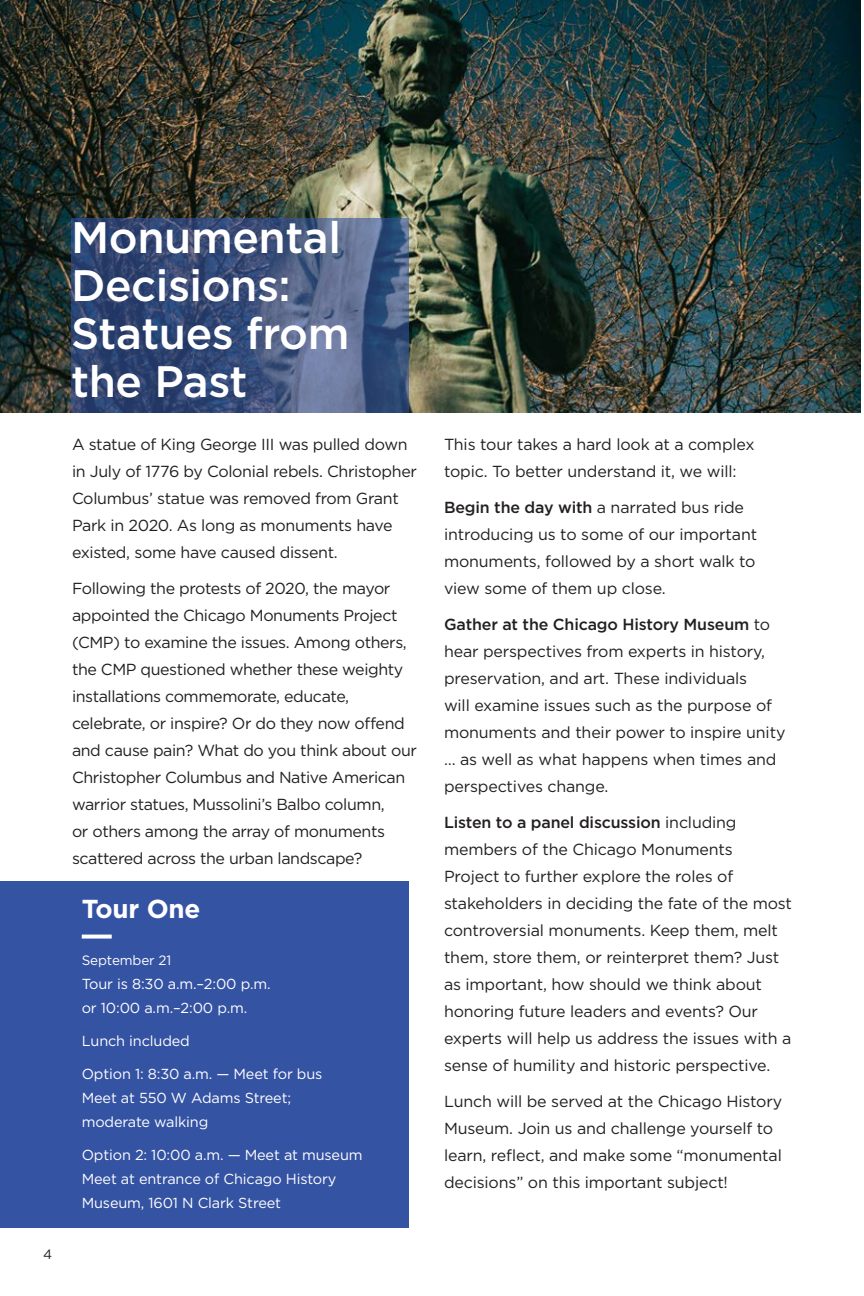
<style>
.page{position:relative;width:864px;height:1296px;background:#fff}
.page>*{position:absolute;margin:0;border:0;box-sizing:border-box;transform-origin:0 0}
.t1{font:500 44px/48px "Gotham";letter-spacing:-.01em;color:#fff}
.t2{font:700 26px "Gotham";letter-spacing:-.01em;color:#fff}
.t3{font:16px/27px "Gotham";letter-spacing:-.01em;color:#231f20}
.t4{font:14.4px/24px "Gotham";letter-spacing:-.01em;color:#fff}
.t5{font:13.6px "Gotham";letter-spacing:-.01em;color:#fff}
.t6{font:13.6px "Gotham";color:#231f20}
.s1{font-weight:500}
</style>
<div class="page">
<img style="left:0;top:0;width:861px;height:413px">
<svg style="left:71px;top:218px;width:338px;height:195px;background:#3f537c"></svg>
<div style="left:0;top:881px;width:409px;height:346px;background:#3553a3"></div>
<svg style="left:82px;top:935px;width:30px;height:4px"></svg>
<p class="t6" style="left:43px;top:1245px;width:11px">4</p>
<h1 class="t1" style="left:71px;top:213px;width:280px">Monumental<br>Decisions:<br>Statues from the Past</h1>
<p class="t3" style="left:72px;top:431px;width:347px">A statue of King George III was pulled down in July of 1776 by Colonial rebels. Christopher Columbus’ statue was removed from Grant Park in 2020. As long as monuments have existed, some have caused dissent.</p>
<p class="t3" style="left:72px;top:574px;width:346px">Following the protests of 2020, the mayor appointed the Chicago Monuments Project (CMP) to examine the issues. Among others, the CMP questioned whether these weighty installations commemorate, educate, celebrate, or inspire? Or do they now offend and cause pain? What do you think about our Christopher Columbus and Native American warrior statues, Mussolini’s Balbo column,<br>or others among the array of monuments scattered across the urban landscape?</p>
<h2 class="t2" style="left:82px;top:891px;width:120px">Tour One</h2>
<p class="t5" style="left:82px;top:952px;width:91px">September 21</p>
<p class="t4" style="left:82px;top:972px;width:190px">Tour is 8:30 a.m.–2:00 p.m. or 10:00 a.m.–2:00 p.m.</p>
<p class="t4" style="left:82px;top:1029px;width:110px">Lunch included</p>
<p class="t4" style="left:82px;top:1062px;width:242px">Option 1: 8:30 a.m. — Meet for bus<br>Meet at 550 W Adams Street; moderate walking</p>
<p class="t4" style="left:82px;top:1143px;width:282px">Option 2: 10:00 a.m. — Meet at museum<br>Meet at entrance of Chicago History<br>Museum, 1601 N Clark Street</p>
<p class="t3" style="left:444px;top:430px;width:312px">This tour takes a hard look at a complex topic. To better understand it, we will:</p>
<p class="t3" style="left:444px;top:493px;width:315px"><span class="s1">Begin the day with</span> a narrated bus ride introducing us to some of our important monuments, followed by a short walk to view some of them up close.</p>
<p class="t3" style="left:444px;top:610px;width:343px"><span class="s1">Gather at the Chicago History Museum</span> to hear perspectives from experts in history, preservation, and art. These individuals<br>will examine issues such as the purpose of monuments and their power to inspire unity … as well as what happens when times and perspectives change.</p>
<p class="t3" style="left:444px;top:808px;width:350px"><span class="s1">Listen to a panel discussion</span> including members of the Chicago Monuments Project to further explore the roles of stakeholders in deciding the fate of the most controversial monuments. Keep them, melt them, store them, or reinterpret them? Just as important, how should we think about honoring future leaders and events? Our experts will help us address the issues with a sense of humility and historic perspective.</p>
<p class="t3" style="left:444px;top:1087px;width:340px">Lunch will be served at the Chicago History Museum. Join us and challenge yourself to learn, reflect, and make some “monumental decisions” on this important subject!</p>
</div>
